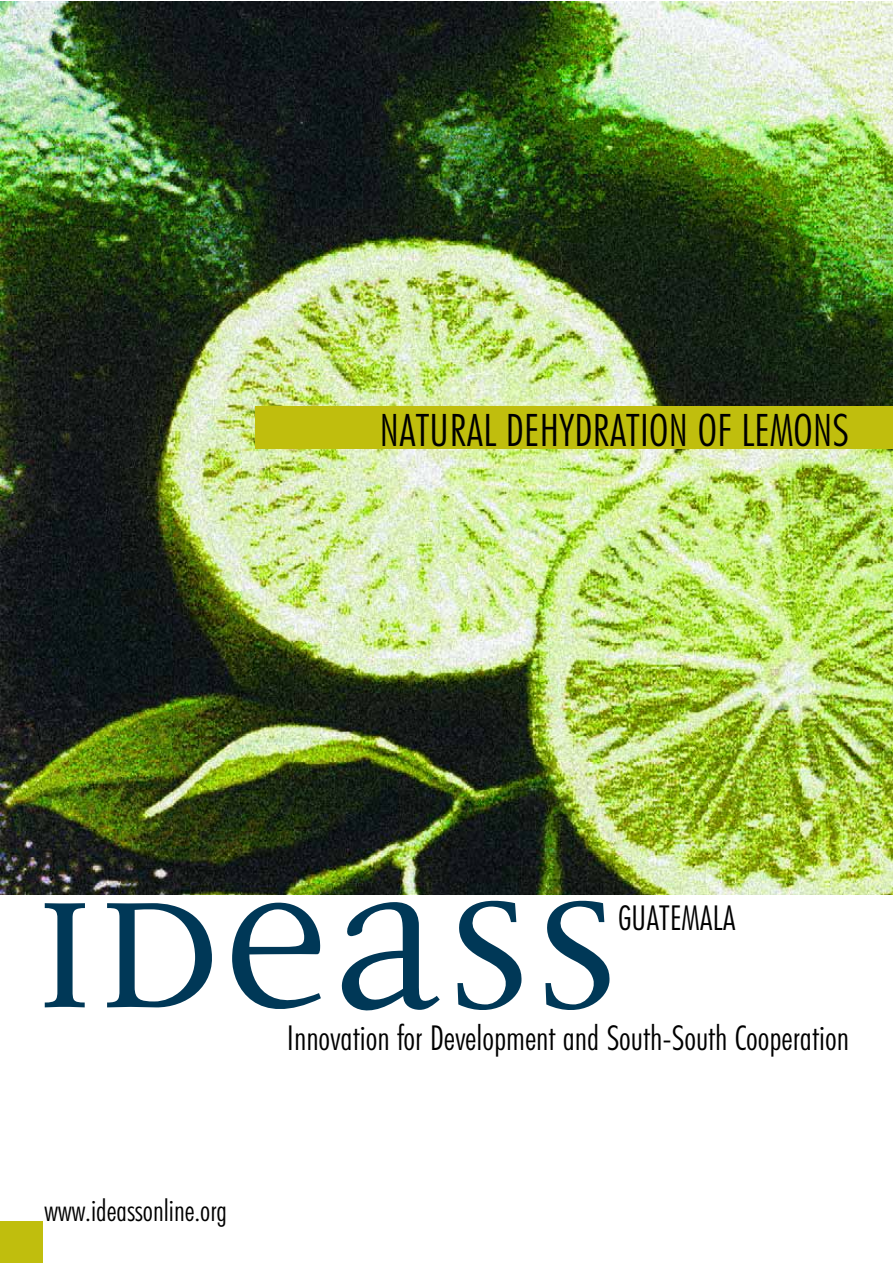
<style>
.page{position:relative;width:893px;height:1263px;background:#fff}
.page>*{position:absolute;margin:0;border:0;box-sizing:border-box;transform-origin:0 0}
.t1{font:270px "Disturbance";color:#003857}
.t2{font:300 condensed 45px "Futura BT";color:#000}
.t3{font:300 condensed 34.5px "Futura BT";color:#000}
.t4{font:300 condensed 30px "Futura BT";color:#000}
</style>
<div class="page">
<img style="left:0;top:1px;width:893px;height:893px">
<div style="left:0;top:1222px;width:43px;height:41px;background:#c0be0d"></div>
<div style="left:255px;top:406px;width:638px;height:43px;background:#c0be0d"></div>
<h2 class="t2" style="left:379px;top:411px;width:471px">NATURAL DEHYDRATION OF LEMONS</h2>
<h1 class="t1" style="left:34px;top:756px;width:589px">IDEASS</h1>
<p class="t3" style="left:618px;top:903px;width:119px">GUATEMALA</p>
<p class="t3" style="left:287px;top:1022px;width:564px">Innovation for Development and South-South Cooperation</p>
<p class="t4" style="left:44px;top:1197px;width:185px">www.ideassonline.org</p>
</div>
